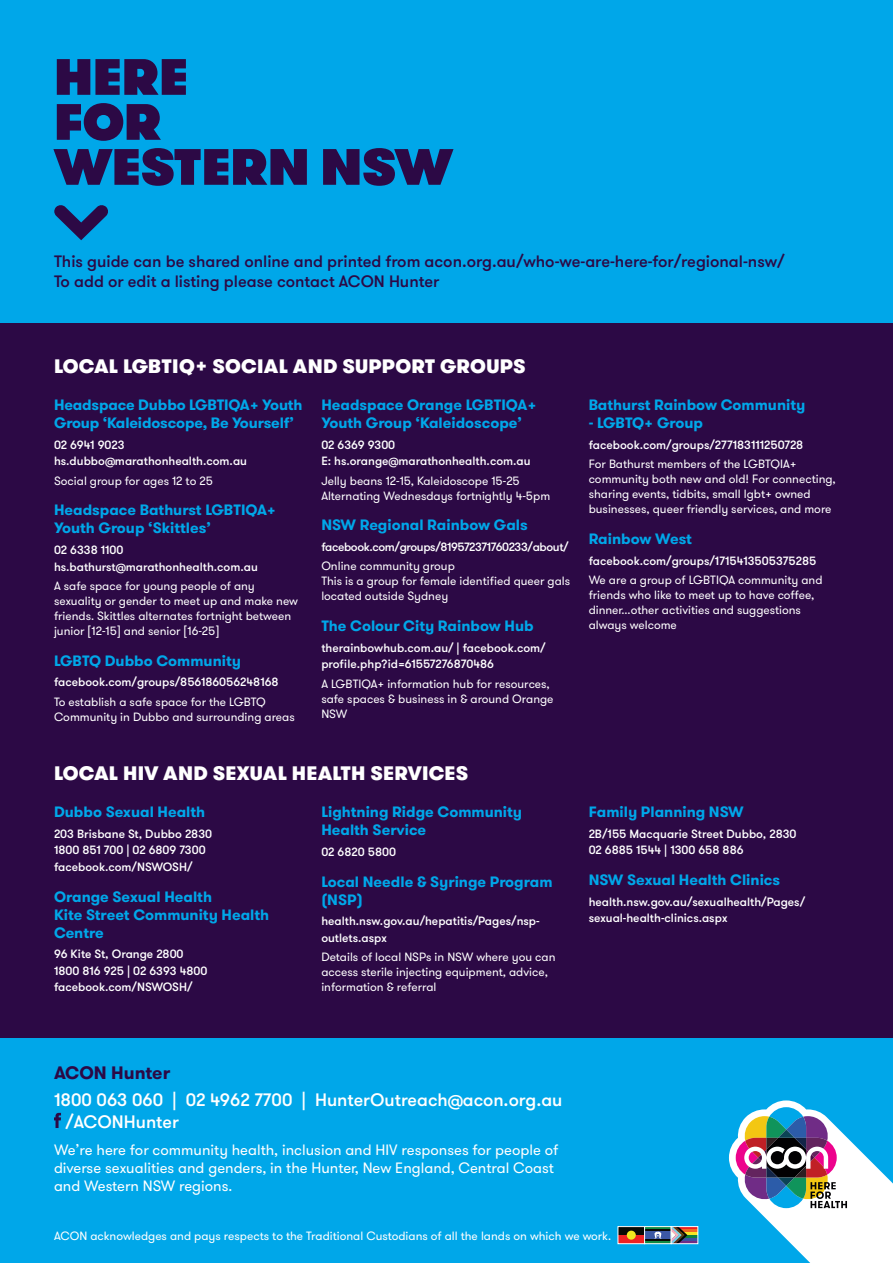
<style>
.page{position:relative;width:893px;height:1263px;background:#00a7e9}
.page>*{position:absolute;margin:0;border:0;box-sizing:border-box;transform-origin:0 0}
.here_for{font:800 51px "GT Walsheim";letter-spacing:-.01em;color:#2c0945}
.heading{font:900 19.5px "GT Walsheim";letter-spacing:.015em;color:#fff}
.t1{font:500 18px "GT Walsheim";color:#fff}
.t2{font:700 18px "GT Walsheim";color:#2c0945}
.t3{font:500 16.5px "GT Walsheim";color:#2c0945}
.org_name{font:700 15px/18px "GT Walsheim";color:#00a7e9}
.t4{font:15px/18px "GT Walsheim";color:#fff}
.Body_2{font:12px/15px "GT Walsheim";color:#fff}
.sub_head{font:500 12px/16.5px "GT Walsheim";color:#fff}
.sub_head-2{font:500 12px "GT Walsheim";letter-spacing:-.03em;color:#fff}
</style>
<div class="page">
<div style="left:0;top:323px;width:893px;height:714px;background:#2c0945"></div>
<svg style="left:729px;top:1100px;width:164px;height:163px"></svg>
<div style="left:618px;top:1235px;width:27px;height:9px;background:#ee2123"></div>
<div style="left:618px;top:1226px;width:27px;height:9px;background:#070904"></div>
<div style="left:627px;top:1230px;width:9px;height:10px;background:#f0e81f;border-radius:50%"></div>
<div style="left:617px;top:1226px;width:28px;height:18px;border:1px solid #fff"></div>
<hr style="left:645px;top:1226px;width:26px;height:4px;background:#118943">
<hr style="left:645px;top:1240px;width:26px;height:4px;background:#118943">
<div style="left:645px;top:1230px;width:26px;height:10px;background:#3c58a4"></div>
<hr style="left:645px;top:1229px;width:26px;height:2px;background:#070904">
<hr style="left:645px;top:1239px;width:26px;height:2px;background:#070904">
<svg style="left:654px;top:1231px;width:8px;height:8px"></svg>
<div style="left:644px;top:1226px;width:28px;height:18px;border:1px solid #fff"></div>
<hr style="left:671px;top:1226px;width:27px;height:3px;background:#ee2123">
<hr style="left:671px;top:1229px;width:27px;height:3px;background:#f36a21">
<hr style="left:671px;top:1232px;width:27px;height:3px;background:#f7e623">
<hr style="left:671px;top:1235px;width:27px;height:3px;background:#0e813f">
<hr style="left:671px;top:1238px;width:27px;height:3px;background:#3c50a2">
<hr style="left:671px;top:1241px;width:27px;height:3px;background:#702c86">
<svg style="left:673px;top:1228px;width:14px;height:14px"></svg>
<div style="left:671px;top:1226px;width:27px;height:18px;border:1px solid #fff"></div>
<svg style="left:54px;top:1113px;width:7px;height:15px"></svg>
<svg style="left:54px;top:205px;width:54px;height:35px"></svg>
<p class="here_for" style="left:54px;top:41px;width:136px">HERE</p>
<p class="here_for" style="left:54px;top:86px;width:109px">FOR</p>
<p class="here_for" style="left:54px;top:131px;width:400px">WESTERN NSW</p>
<p class="t3" style="left:54px;top:251px;width:732px">This guide can be shared online and printed from acon.org.au/who-we-are-here-for/regional-nsw/</p>
<p class="t3" style="left:54px;top:270px;width:387px">To add or edit a listing please contact ACON Hunter</p>
<p class="heading" style="left:54px;top:353px;width:473px">LOCAL LGBTIQ+ SOCIAL AND SUPPORT GROUPS</p>
<p class="org_name" style="left:54px;top:396px;width:250px">Headspace Dubbo LGBTIQA+ Youth<br>Group ‘Kaleidoscope, Be Yourself’</p>
<p class="sub_head" style="left:54px;top:437px;width:72px">02 6941 9023</p>
<p class="sub_head" style="left:54px;top:453px;width:195px">hs.dubbo@marathonhealth.com.au</p>
<p class="Body_2" style="left:54px;top:473px;width:160px">Social group for ages 12 to 25</p>
<p class="org_name" style="left:54px;top:501px;width:224px">Headspace Bathurst LGBTIQA+<br>Youth Group ‘Skittles’</p>
<p class="sub_head" style="left:54px;top:542px;width:71px">02 6338 1100</p>
<p class="sub_head" style="left:54px;top:558px;width:205px">hs.bathurst@marathonhealth.com.au</p>
<p class="Body_2" style="left:54px;top:578px;width:246px">A safe space for young people of any sexuality or gender to meet up and make new friends. Skittles alternates fortnight between junior [12-15] and senior [16-25]</p>
<p class="org_name" style="left:54px;top:651px;width:189px">LGBTQ Dubbo Community</p>
<p class="sub_head" style="left:54px;top:674px;width:226px">facebook.com/groups/856186056248168</p>
<p class="Body_2" style="left:54px;top:694px;width:242px">To establish a safe space for the LGBTQ<br>Community in Dubbo and surrounding areas</p>
<p class="org_name" style="left:321px;top:396px;width:217px">Headspace Orange LGBTIQA+<br>Youth Group ‘Kaleidoscope’</p>
<p class="sub_head" style="left:321px;top:437px;width:75px">02 6369 9300</p>
<p class="sub_head" style="left:321px;top:453px;width:211px">E: hs.orange@marathonhealth.com.au</p>
<p class="Body_2" style="left:321px;top:473px;width:230px">Jelly beans 12-15, Kaleidoscope 15-25<br>Alternating Wednesdays fortnightly 4-5pm</p>
<p class="org_name" style="left:321px;top:516px;width:208px">NSW Regional Rainbow Gals</p>
<p class="sub_head-2" style="left:321px;top:539px;width:249px">facebook.com/groups/819572371760233/about/</p>
<p class="Body_2" style="left:321px;top:559px;width:135px">Online community group</p>
<p class="Body_2" style="left:321px;top:574px;width:250px">This is a group for female identified queer gals located outside Sydney</p>
<p class="org_name" style="left:321px;top:617px;width:214px">The Colour City Rainbow Hub</p>
<p class="sub_head" style="left:321px;top:640px;width:226px">therainbowhub.com.au/ | facebook.com/ profile.php?id=61557276870486</p>
<p class="Body_2" style="left:321px;top:676px;width:234px">A LGBTIQA+ information hub for resources, safe spaces &amp; business in &amp; around Orange<br>NSW</p>
<p class="heading" style="left:54px;top:760px;width:416px">LOCAL HIV AND SEXUAL HEALTH SERVICES</p>
<p class="org_name" style="left:54px;top:803px;width:153px">Dubbo Sexual Health</p>
<p class="sub_head" style="left:54px;top:826px;width:160px">203 Brisbane St, Dubbo 2830</p>
<p class="sub_head" style="left:54px;top:842px;width:153px">1800 851 700 | 02 6809 7300</p>
<p class="sub_head" style="left:54px;top:859px;width:140px">facebook.com/NSWOSH/</p>
<p class="org_name" style="left:54px;top:887px;width:217px">Orange Sexual Health<br>Kite Street Community Health<br>Centre</p>
<p class="sub_head" style="left:54px;top:946px;width:131px">96 Kite St, Orange 2800</p>
<p class="sub_head" style="left:54px;top:963px;width:155px">1800 816 925 | 02 6393 4800</p>
<p class="sub_head" style="left:54px;top:979px;width:140px">facebook.com/NSWOSH/</p>
<p class="org_name" style="left:321px;top:803px;width:202px">Lightning Ridge Community<br>Health Service</p>
<p class="sub_head" style="left:321px;top:844px;width:76px">02 6820 5800</p>
<p class="org_name" style="left:321px;top:872px;width:233px">Local Needle &amp; Syringe Program (NSP)</p>
<p class="sub_head" style="left:321px;top:913px;width:220px">health.nsw.gov.au/hepatitis/Pages/nsp&shy;outlets.aspx</p>
<p class="Body_2" style="left:321px;top:950px;width:236px">Details of local NSPs in NSW where you can access sterile injecting equipment, advice, information &amp; referral</p>
<p class="org_name" style="left:589px;top:396px;width:218px">Bathurst Rainbow Community</p>
<p class="org_name" style="left:589px;top:414px;width:116px">- LGBTQ+ Group</p>
<p class="sub_head" style="left:589px;top:437px;width:216px">facebook.com/groups/277183111250728</p>
<p class="Body_2" style="left:589px;top:457px;width:249px">For Bathurst members of the LGBTQIA+ community both new and old! For connecting, sharing events, tidbits, small lgbt+ owned businesses, queer friendly services, and more</p>
<p class="org_name" style="left:589px;top:530px;width:105px">Rainbow West</p>
<p class="sub_head" style="left:589px;top:552px;width:229px">facebook.com/groups/1715413505375285</p>
<p class="Body_2" style="left:589px;top:572px;width:235px">We are a group of LGBTIQA community and friends who like to meet up to have coffee, dinner...other activities and suggestions always welcome</p>
<p class="org_name" style="left:589px;top:803px;width:157px">Family Planning NSW</p>
<p class="sub_head" style="left:589px;top:826px;width:209px">2B/155 Macquarie Street Dubbo, 2830</p>
<p class="sub_head" style="left:589px;top:842px;width:156px">02 6885 1544 | 1300 658 886</p>
<p class="org_name" style="left:589px;top:871px;width:193px">NSW Sexual Health Clinics</p>
<p class="sub_head" style="left:589px;top:894px;width:218px">health.nsw.gov.au/sexualhealth/Pages/ sexual-health-clinics.aspx</p>
<p class="t2" style="left:54px;top:1061px;width:118px">ACON Hunter</p>
<p class="t1" style="left:54px;top:1088px;width:510px">1800 063 060 | 02 4962 7700 | HunterOutreach@acon.org.au</p>
<p class="t1" style="left:66px;top:1110px;width:115px">/ACONHunter</p>
<p class="t4" style="left:54px;top:1141px;width:506px">We’re here for community health, inclusion and HIV responses for people of diverse sexualities and genders, in the Hunter, New England, Central Coast and Western NSW regions.</p>
<p class="Body_2" style="left:54px;top:1229px;width:559px">ACON acknowledges and pays respects to the Traditional Custodians of all the lands on which we work.</p>
</div>
